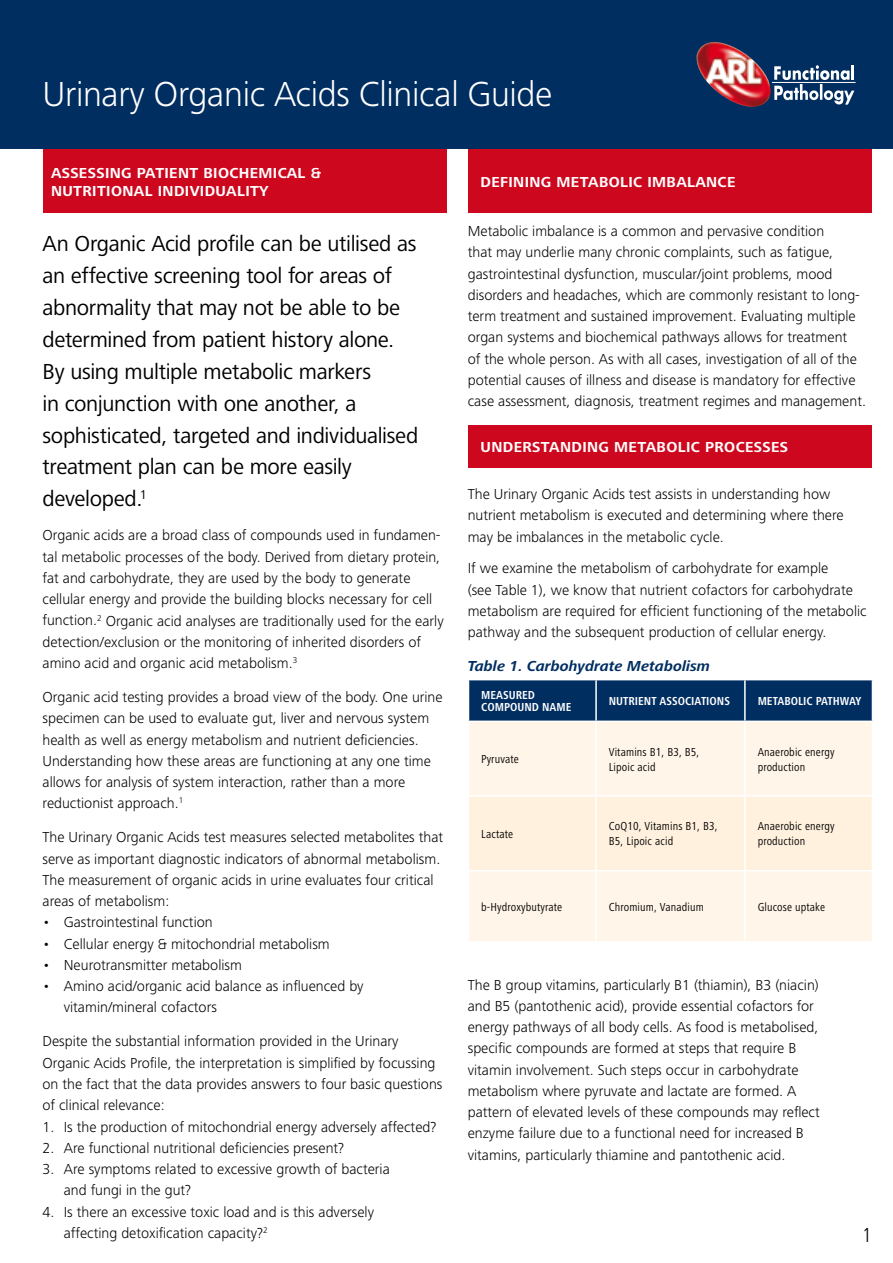
<style>
.page{position:relative;width:893px;height:1263px;background:#fff}
.page>*{position:absolute;margin:0;border:0;box-sizing:border-box;transform-origin:0 0}
.t1{font:300 36px "Frutiger Next LT";letter-spacing:-.01em;color:#fff}
.t2{font:22.5px/32px "Frutiger Next LT";letter-spacing:-.015em;color:#000}
.t3{font:300 condensed 21px "Frutiger Next LT";color:#000}
.t4{font:300 15px/21.3px "Frutiger Next LT";color:#000}
.t5{font:700 15px/18px "Frutiger Next LT";letter-spacing:.025em;color:#fff}
.t6{font:italic 700 15px "Frutiger Next LT";color:#002e61}
.t7{font:condensed 12px/15px "Frutiger Next LT";letter-spacing:.01em;color:#000}
.t8{font:700 condensed 12px/12px "Frutiger Next LT";color:#fff}
</style>
<div class="page">
<div style="left:0;top:0;width:893px;height:149px;background:#002e61"></div>
<svg style="left:774px;top:65px;width:80px;height:40px"></svg>
<img style="left:696px;top:42px;width:75px;height:65px">
<hr style="left:772px;top:82px;width:83px;height:1px;background:#fff">
<div style="left:43px;top:149px;width:403px;height:64px;background:#cd071e"></div>
<div style="left:468px;top:149px;width:404px;height:64px;background:#cd071e"></div>
<div style="left:468px;top:425px;width:404px;height:43px;background:#cd071e"></div>
<div style="left:469px;top:680px;width:403px;height:40px;background:#002e61"></div>
<div style="left:469px;top:722px;width:403px;height:219px;background:#fff5e9"></div>
<div style="left:469px;top:797px;width:403px;height:73px;background:#fff1de"></div>
<hr style="left:595px;top:680px;width:2px;height:40px;background:#fff">
<hr style="left:744px;top:680px;width:2px;height:40px;background:#fff">
<hr style="left:595px;top:722px;width:2px;height:73px;background:#fff">
<hr style="left:744px;top:722px;width:2px;height:73px;background:#fff">
<hr style="left:468px;top:795px;width:128px;height:2px;background:#fff">
<hr style="left:596px;top:795px;width:149px;height:2px;background:#fff">
<hr style="left:595px;top:797px;width:2px;height:73px;background:#fff">
<hr style="left:745px;top:795px;width:128px;height:2px;background:#fff">
<hr style="left:744px;top:797px;width:2px;height:73px;background:#fff">
<hr style="left:468px;top:870px;width:128px;height:1px;background:#fff">
<hr style="left:596px;top:870px;width:149px;height:1px;background:#fff">
<hr style="left:595px;top:871px;width:2px;height:70px;background:#fff">
<hr style="left:745px;top:870px;width:128px;height:1px;background:#fff">
<hr style="left:744px;top:871px;width:2px;height:70px;background:#fff">
<h1 class="t1" style="left:43px;top:74px;width:511px">Urinary Organic Acids Clinical Guide</h1>
<p class="t5" style="left:51px;top:164px;width:272px">ASSESSING PATIENT BIOCHEMICAL &amp;<br>NUTRITIONAL INDIVIDUALITY</p>
<p class="t2" style="left:43px;top:228px;width:377px">An Organic Acid profile can be utilised as an effective screening tool for areas of abnormality that may not be able to be determined from patient history alone.<br>By using multiple metabolic markers<br>in conjunction with one another, a sophisticated, targeted and individualised treatment plan can be more easily developed.<sup>1</sup></p>
<p class="t4" style="left:43px;top:525px;width:403px">Organic acids are a broad class of compounds used in fundamen&shy;tal metabolic processes of the body. Derived from dietary protein, fat and carbohydrate, they are used by the body to generate cellular energy and provide the building blocks necessary for cell function.<sup>2</sup> Organic acid analyses are traditionally used for the early detection/exclusion or the monitoring of inherited disorders of amino acid and organic acid metabolism.<sup>3</sup></p>
<p class="t4" style="left:43px;top:686px;width:402px">Organic acid testing provides a broad view of the body. One urine specimen can be used to evaluate gut, liver and nervous system health as well as energy metabolism and nutrient deficiencies.<br>Understanding how these areas are functioning at any one time allows for analysis of system interaction, rather than a more reductionist approach.<sup>1</sup></p>
<p class="t4" style="left:43px;top:827px;width:402px">The Urinary Organic Acids test measures selected metabolites that serve as important diagnostic indicators of abnormal metabolism.<br>The measurement of organic acids in urine evaluates four critical areas of metabolism:</p>
<p class="t4" style="left:43px;top:912px;width:172px">• Gastrointestinal function</p>
<p class="t4" style="left:43px;top:933px;width:289px">• Cellular energy &amp; mitochondrial metabolism</p>
<p class="t4" style="left:43px;top:954px;width:201px">• Neurotransmitter metabolism</p>
<p class="t4" style="left:64px;top:975px;width:301px;text-indent:-21px">• Amino acid/organic acid balance as influenced by vitamin/mineral cofactors</p>
<p class="t4" style="left:43px;top:1031px;width:401px">Despite the substantial information provided in the Urinary Organic Acids Profile, the interpretation is simplified by focussing on the fact that the data provides answers to four basic questions of clinical relevance:</p>
<p class="t4" style="left:43px;top:1116px;width:395px">1. Is the production of mitochondrial energy adversely affected?</p>
<p class="t4" style="left:43px;top:1137px;width:303px">2. Are functional nutritional deficiencies present?</p>
<p class="t4" style="left:64px;top:1158px;width:328px;text-indent:-21px">3. Are symptoms related to excessive growth of bacteria and fungi in the gut?</p>
<p class="t4" style="left:64px;top:1201px;width:312px;text-indent:-21px">4. Is there an excessive toxic load and is this adversely affecting detoxification capacity?<sup>2</sup></p>
<p class="t5" style="left:480px;top:173px;width:256px">DEFINING METABOLIC IMBALANCE</p>
<p class="t4" style="left:468px;top:221px;width:400px">Metabolic imbalance is a common and pervasive condition<br>that may underlie many chronic complaints, such as fatigue, gastrointestinal dysfunction, muscular/joint problems, mood disorders and headaches, which are commonly resistant to long&shy;term treatment and sustained improvement. Evaluating multiple organ systems and biochemical pathways allows for treatment<br>of the whole person. As with all cases, investigation of all of the potential causes of illness and disease is mandatory for effective case assessment, diagnosis, treatment regimes and management.</p>
<p class="t5" style="left:480px;top:438px;width:11px">UNDERST</p>
<p class="t5" style="left:549px;top:438px;width:22px">ANDING</p>
<p class="t5" style="left:614px;top:438px;width:111px">METABOLIC PROCESSES</p>
<p class="t4" style="left:468px;top:483px;width:378px">The Urinary Organic Acids test assists in understanding how nutrient metabolism is executed and determining where there may be imbalances in the metabolic cycle.</p>
<p class="t4" style="left:468px;top:558px;width:400px">If we examine the metabolism of carbohydrate for example<br>(see Table 1), we know that nutrient cofactors for carbohydrate metabolism are required for efficient functioning of the metabolic pathway and the subsequent production of cellular energy.</p>
<p class="t6" style="left:468px;top:657px;width:244px">Table 1. Carbohydrate Metabolism</p>
<p class="t8" style="left:481px;top:689px;width:92px">MEASURED<br>COMPOUND NAME</p>
<p class="t8" style="left:609px;top:695px;width:123px">NUTRIENT ASSOCIATIONS</p>
<p class="t8" style="left:758px;top:695px;width:105px">METABOLIC PATHWAY</p>
<p class="t7" style="left:481px;top:752px;width:39px">Pyruvate</p>
<p class="t7" style="left:609px;top:744px;width:92px">Vitamins B1, B3, B5,<br>Lipoic acid</p>
<p class="t7" style="left:758px;top:744px;width:78px">Anaerobic energy production</p>
<p class="t7" style="left:481px;top:826px;width:33px">Lactate</p>
<p class="t7" style="left:609px;top:819px;width:110px">CoQ10, Vitamins B1, B3,<br>B5, Lipoic acid</p>
<p class="t7" style="left:758px;top:819px;width:78px">Anaerobic energy production</p>
<p class="t7" style="left:481px;top:899px;width:82px">b-Hydroxybutyrate</p>
<p class="t7" style="left:609px;top:899px;width:97px">Chromium, Vanadium</p>
<p class="t7" style="left:758px;top:899px;width:69px">Glucose uptake</p>
<p class="t4" style="left:468px;top:974px;width:354px">The B group vitamins, particularly B1 (thiamin), B3 (niacin) and B5 (pantothenic acid), provide essential cofactors for energy pathways of all body cells. As food is metabolised, specific compounds are formed at steps that require B vitamin involvement. Such steps occur in carbohydrate metabolism where pyruvate and lactate are formed. A pattern of elevated levels of these compounds may reflect enzyme failure due to a functional need for increased B vitamins, particularly thiamine and pantothenic acid.</p>
<h3 class="t3" style="left:862px;top:1223px;width:11px">1</h3>
</div>
